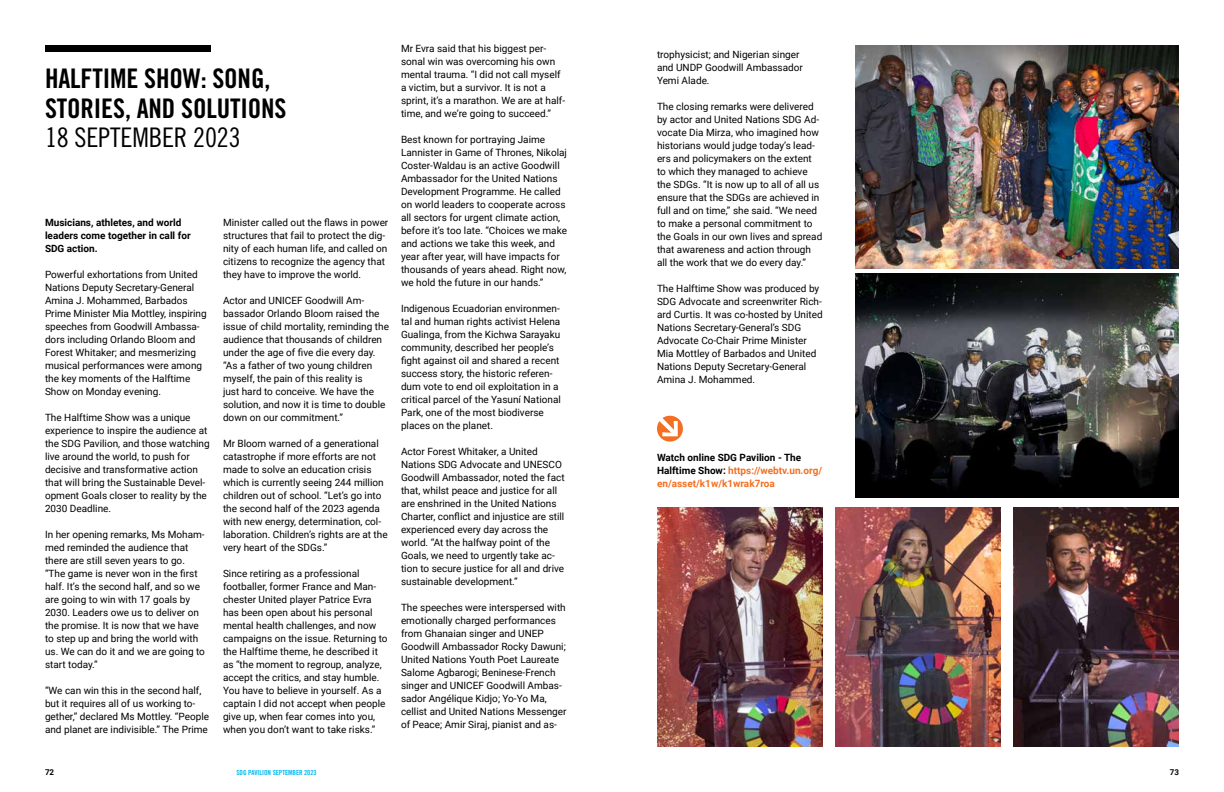
<style>
.page{position:relative;width:1224px;height:792px;background:#fff}
.page>*{position:absolute;margin:0;border:0;box-sizing:border-box;transform-origin:0 0}
.t1{font:27px/29.3px "Trade Gothic Bold Cond Twenty";letter-spacing:-.005em;color:#000}
.t2{font:27px "Trade Gothic LT Std Cn 18";letter-spacing:-.005em;color:#000}
.t3{font:10px/13px "Roboto";color:#000}
.t4{font:700 10px/13px "Roboto";color:#f36f21}
.t5{font:700 10px/13px "Roboto";color:#000}
.t6{font:700 8px "Roboto";color:#000}
.t7{font:7px "Trade Gothic Bold Cond Twenty";color:#00b9f1}
.s1{color:#000}
</style>
<div class="page">
<div style="left:45px;top:45px;width:166px;height:7px;background:#000"></div>
<img style="left:855px;top:274px;width:324px;height:223px">
<img style="left:1013px;top:508px;width:166px;height:239px">
<img style="left:657px;top:508px;width:166px;height:239px">
<img style="left:835px;top:508px;width:166px;height:239px">
<img style="left:855px;top:45px;width:324px;height:224px">
<svg style="left:657px;top:415px;width:26px;height:27px"></svg>
<h1 class="t1" style="left:45px;top:64px;width:243px">HALFTIME SHOW: SONG,<br>STORIES, AND SOLUTIONS</h1>
<h1 class="t2" style="left:45px;top:121px;width:197px">18 SEPTEMBER 2023</h1>
<p class="t5" style="left:45px;top:216px;width:147px">Musicians, athletes, and world leaders come together in call for<br>SDG action.</p>
<p class="t3" style="left:45px;top:268px;width:163px">Powerful exhortations from United<br>Nations Deputy Secretary-General<br>Amina J. Mohammed, Barbados<br>Prime Minister Mia Mottley, inspiring speeches from Goodwill Ambassa&shy;dors including Orlando Bloom and<br>Forest Whitaker; and mesmerizing musical performances were among the key moments of the Halftime<br>Show on Monday evening.</p>
<p class="t3" style="left:45px;top:411px;width:166px">The Halftime Show was a unique experience to inspire the audience at the SDG Pavilion, and those watching live around the world, to push for decisive and transformative action that will bring the Sustainable Devel&shy;opment Goals closer to reality by the 2030 Deadline.</p>
<p class="t3" style="left:45px;top:528px;width:162px">In her opening remarks, Ms Moham&shy;med reminded the audience that there are still seven years to go. “The game is never won in the first half. It’s the second half, and so we are going to win with 17 goals by<br>2030. Leaders owe us to deliver on the promise. It is now that we have to step up and bring the world with us. We can do it and we are going to start today.”</p>
<p class="t3" style="left:45px;top:684px;width:166px">“We can win this in the second half, but it requires all of us working to&shy;gether,” declared Ms Mottley. “People and planet are indivisible.” The Prime</p>
<p class="t3" style="left:223px;top:216px;width:167px">Minister called out the flaws in power structures that fail to protect the dig&shy;nity of each human life, and called on citizens to recognize the agency that they have to improve the world.</p>
<p class="t3" style="left:223px;top:294px;width:168px">Actor and UNICEF Goodwill Am&shy;bassador Orlando Bloom raised the issue of child mortality, reminding the audience that thousands of children under the age of five die every day. “As a father of two young children myself, the pain of this reality is<br>just hard to conceive. We have the solution, and now it is time to double down on our commitment.”</p>
<p class="t3" style="left:223px;top:437px;width:166px">Mr Bloom warned of a generational catastrophe if more efforts are not made to solve an education crisis which is currently seeing 244 million children out of school. “Let’s go into the second half of the 2023 agenda with new energy, determination, col&shy;laboration. Children’s rights are at the very heart of the SDGs.”</p>
<p class="t3" style="left:223px;top:567px;width:166px">Since retiring as a professional footballer, former France and Man&shy;chester United player Patrice Evra has been open about his personal mental health challenges, and now campaigns on the issue. Returning to the Halftime theme, he described it as “the moment to regroup, analyze, accept the critics, and stay humble.<br>You have to believe in yourself. As a captain I did not accept when people give up, when fear comes into you, when you don’t want to take risks.”</p>
<p class="t3" style="left:401px;top:42px;width:166px">Mr Evra said that his biggest per&shy;sonal win was overcoming his own mental trauma. “I did not call myself a victim, but a survivor. It is not a sprint, it’s a marathon. We are at half&shy;time, and we’re going to succeed.”</p>
<p class="t3" style="left:401px;top:133px;width:168px">Best known for portraying Jaime Lannister in Game of Thrones, Nikolaj Coster-Waldau is an active Goodwill Ambassador for the United Nations Development Programme. He called on world leaders to cooperate across all sectors for urgent climate action, before it’s too late. “Choices we make and actions we take this week, and year after year, will have impacts for thousands of years ahead. Right now, we hold the future in our hands.”</p>
<p class="t3" style="left:401px;top:302px;width:161px">Indigenous Ecuadorian environmen&shy;tal and human rights activist Helena Gualinga, from the Kichwa Sarayaku community, described her people’s fight against oil and shared a recent success story, the historic referen&shy;dum vote to end oil exploitation in a critical parcel of the Yasuní National Park, one of the most biodiverse places on the planet.</p>
<p class="t3" style="left:401px;top:445px;width:165px">Actor Forest Whitaker, a United Nations SDG Advocate and UNESCO Goodwill Ambassador, noted the fact that, whilst peace and justice for all are enshrined in the United Nations Charter, conflict and injustice are still experienced every day across the world. “At the halfway point of the Goals, we need to urgently take ac&shy;tion to secure justice for all and drive sustainable development.”</p>
<p class="t3" style="left:401px;top:601px;width:167px">The speeches were interspersed with emotionally charged performances from Ghanaian singer and UNEP Goodwill Ambassador Rocky Dawuni; United Nations Youth Poet Laureate Salome Agbarogi; Beninese-French singer and UNICEF Goodwill Ambas&shy;sador Angélique Kidjo; Yo-Yo Ma, cellist and United Nations Messenger of Peace; Amir Siraj, pianist and as-</p>
<p class="t3" style="left:657px;top:47px;width:147px">trophysicist; and Nigerian singer and UNDP Goodwill Ambassador<br>Yemi Alade.</p>
<p class="t3" style="left:657px;top:99px;width:167px">The closing remarks were delivered by actor and United Nations SDG Ad&shy;vocate Dia Mirza, who imagined how historians would judge today’s lead&shy;ers and policymakers on the extent to which they managed to achieve the SDGs. “It is now up to all of all us ensure that the SDGs are achieved in full and on time,” she said. “We need to make a personal commitment to the Goals in our own lives and spread that awareness and action through all the work that we do every day.”</p>
<p class="t3" style="left:657px;top:281px;width:167px">The Halftime Show was produced by SDG Advocate and screenwriter Rich&shy;ard Curtis. It was co-hosted by United Nations Secretary-General’s SDG Advocate Co-Chair Prime Minister Mia Mottley of Barbados and United Nations Deputy Secretary-General Amina J. Mohammed.</p>
<p class="t4" style="left:657px;top:450px;width:167px"><span class="s1">Watch online SDG Pavilion - The<br>Halftime Show:</span> https://webtv.un.org/ en/asset/k1w/k1wrak7roa</p>
<p class="t6" style="left:45px;top:767px;width:11px">72</p>
<p class="t7" style="left:236px;top:768px;width:82px">SDG PAVILION SEPTEMBER 2023</p>
<p class="t6" style="left:1170px;top:767px;width:11px">73</p>
</div>
